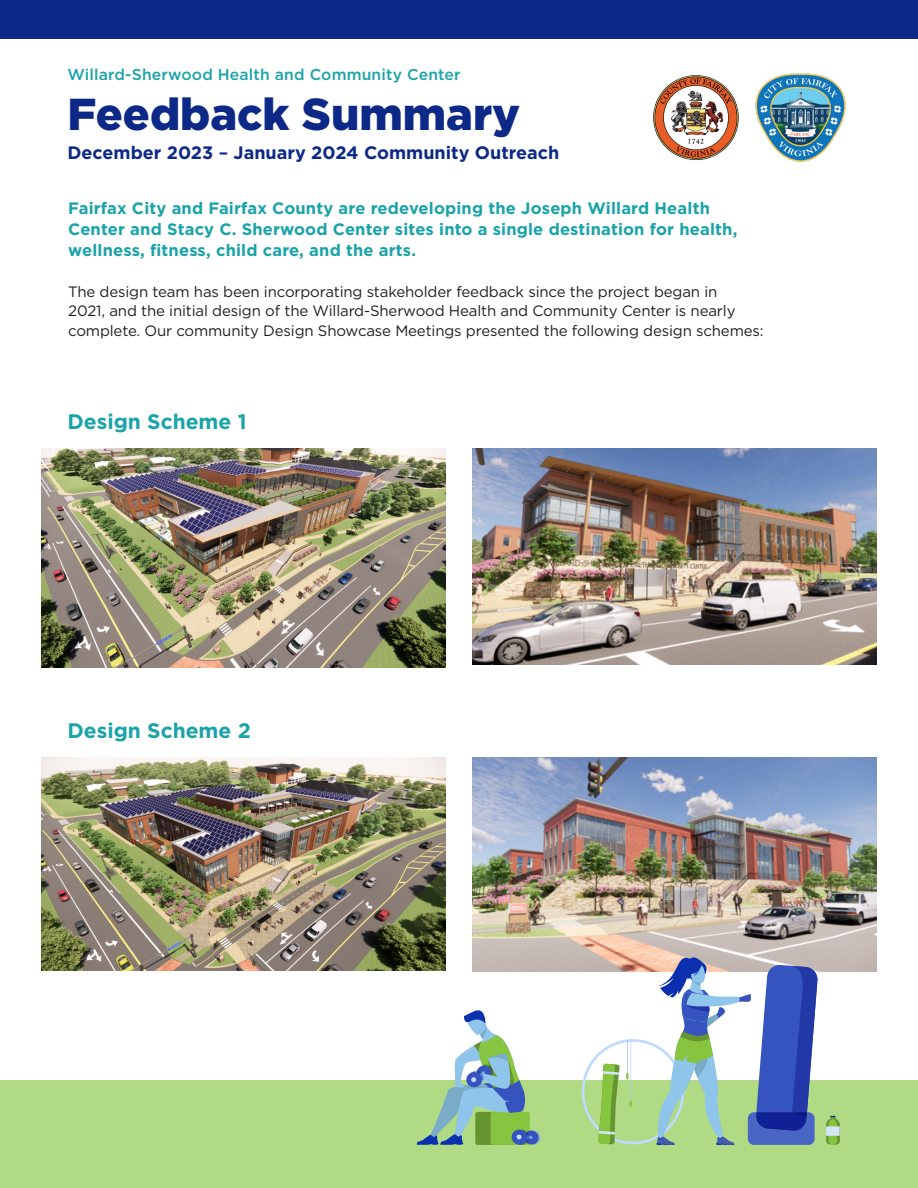
<style>
.page{position:relative;width:918px;height:1188px;background:#fff}
.page>*{position:absolute;margin:0;border:0;box-sizing:border-box;transform-origin:0 0}
.t1{font:900 44.7px "Gotham";color:#0d2987}
.t2{font:700 21px "Gotham";color:#1aa3a8}
.t3{font:700 18px "Gotham";color:#0d2987}
.Bullets{font:700 16.5px/21px "Gotham";letter-spacing:.01em;color:#1aa3a8}
.t4{font:500 15.75px "Gotham";letter-spacing:.01em;color:#1aa3a8}
.Body{font:15px/19.5px "Gotham";letter-spacing:-.01em;color:#231f20}
.s1{font-weight:500}
</style>
<div class="page">
<div style="left:0;top:1080px;width:918px;height:108px;background:#b1da85"></div>
<div style="left:0;top:0;width:918px;height:38px;background:#0d2987"></div>
<img style="left:755px;top:73px;width:91px;height:89px">
<img style="left:653px;top:75px;width:86px;height:86px">
<img style="left:41px;top:449px;width:405px;height:218px">
<img style="left:472px;top:449px;width:405px;height:216px">
<img style="left:41px;top:757px;width:405px;height:214px">
<img style="left:472px;top:757px;width:405px;height:215px">
<svg style="left:417px;top:1010px;width:124px;height:135px"></svg>
<svg style="left:826px;top:1116px;width:14px;height:28px"></svg>
<svg style="left:582px;top:952px;width:236px;height:193px"></svg>
<h1 class="t4" style="left:68px;top:64px;width:395px">Willard-Sherwood Health and Community Center</h1>
<h2 class="t1" style="left:68px;top:83px;width:454px">Feedback Summary</h2>
<h2 class="t3" style="left:68px;top:140px;width:493px">December 2023 <span class="s1">–</span> January 2024 Community Outreach</h2>
<p class="Bullets" style="left:68px;top:198px;width:671px">Fairfax City and Fairfax County are redeveloping the Joseph Willard Health<br>Center and Stacy C. Sherwood Center sites into a single destination for health, wellness, fitness, child care, and the arts.</p>
<p class="Body" style="left:68px;top:281px;width:697px">The design team has been incorporating stakeholder feedback since the project began in<br>2021, and the initial design of the Willard-Sherwood Health and Community Center is nearly complete. Our community Design Showcase Meetings presented the following design schemes:</p>
<h2 class="t2" style="left:68px;top:408px;width:181px">Design Scheme 1</h2>
<h2 class="t2" style="left:68px;top:716px;width:185px">Design Scheme 2</h2>
</div>
